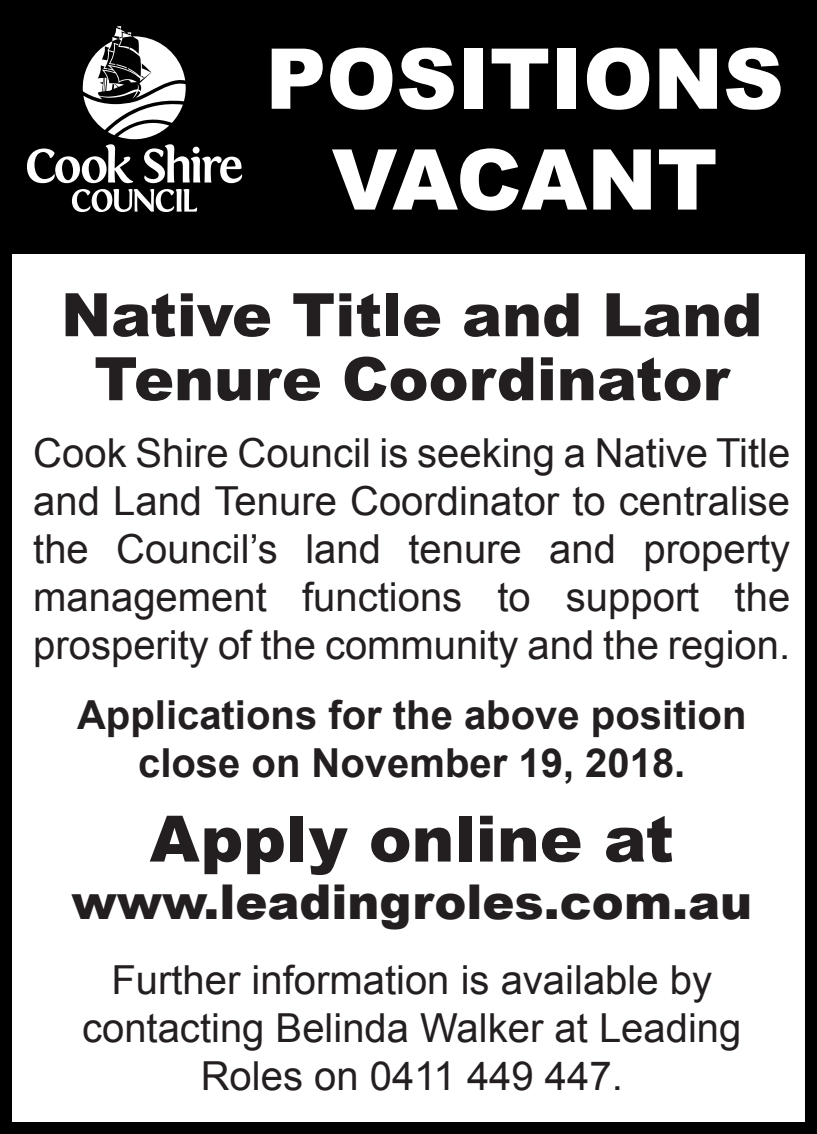
<style>
.page{position:relative;width:817px;height:1134px;background:#fff}
.page>*{position:absolute;margin:0;border:0;box-sizing:border-box;transform-origin:0 0}
.t1{font:900 84px/100.8px "Arial";color:#fff;text-align:center}
.t2{font:900 64px "Arial";color:#231f20}
.t3{font:900 60px/64px "Arial";color:#231f20;text-align:center}
.t4{font:900 48px "Arial";color:#231f20}
.t5{font:40px/48px "Arial";color:#231f20;text-align:justify}
.t6{font:700 40px/48px "Arial";color:#231f20;text-align:center}
</style>
<div class="page">
<div style="left:0;top:4px;width:816px;height:1130px;border:12px solid #000"></div>
<div style="left:0;top:0;width:816px;height:253px;background:#000"></div>
<svg style="left:72px;top:189px;width:125px;height:23px"></svg>
<svg style="left:27px;top:26px;width:215px;height:157px"></svg>
<h1 class="t1" style="left:265px;top:26px;width:519px">POSITIONS<br>VACANT</h1>
<h3 class="t3" style="left:61px;top:281px;width:702px">Native Title and Land<br>Tenure Coordinator</h3>
<p class="t5" style="left:33px;top:430px;width:758px">Cook Shire Council is seeking a Native Title and Land Tenure Coordinator to centralise the Council’s land tenure and property management functions to support the prosperity of the community and the region.</p>
<p class="t6" style="left:77px;top:692px;width:670px">Applications for the above position close on November 19, 2018.</p>
<h2 class="t2" style="left:150px;top:792px;width:525px">Apply online at</h2>
<p class="t4" style="left:71px;top:867px;width:682px">www.leadingroles.com.au</p>
<p class="t5" style="left:82px;top:957px;width:660px;text-align:center">Further information is available by contacting Belinda Walker at Leading<br>Roles on 0411 449 447.</p>
</div>
